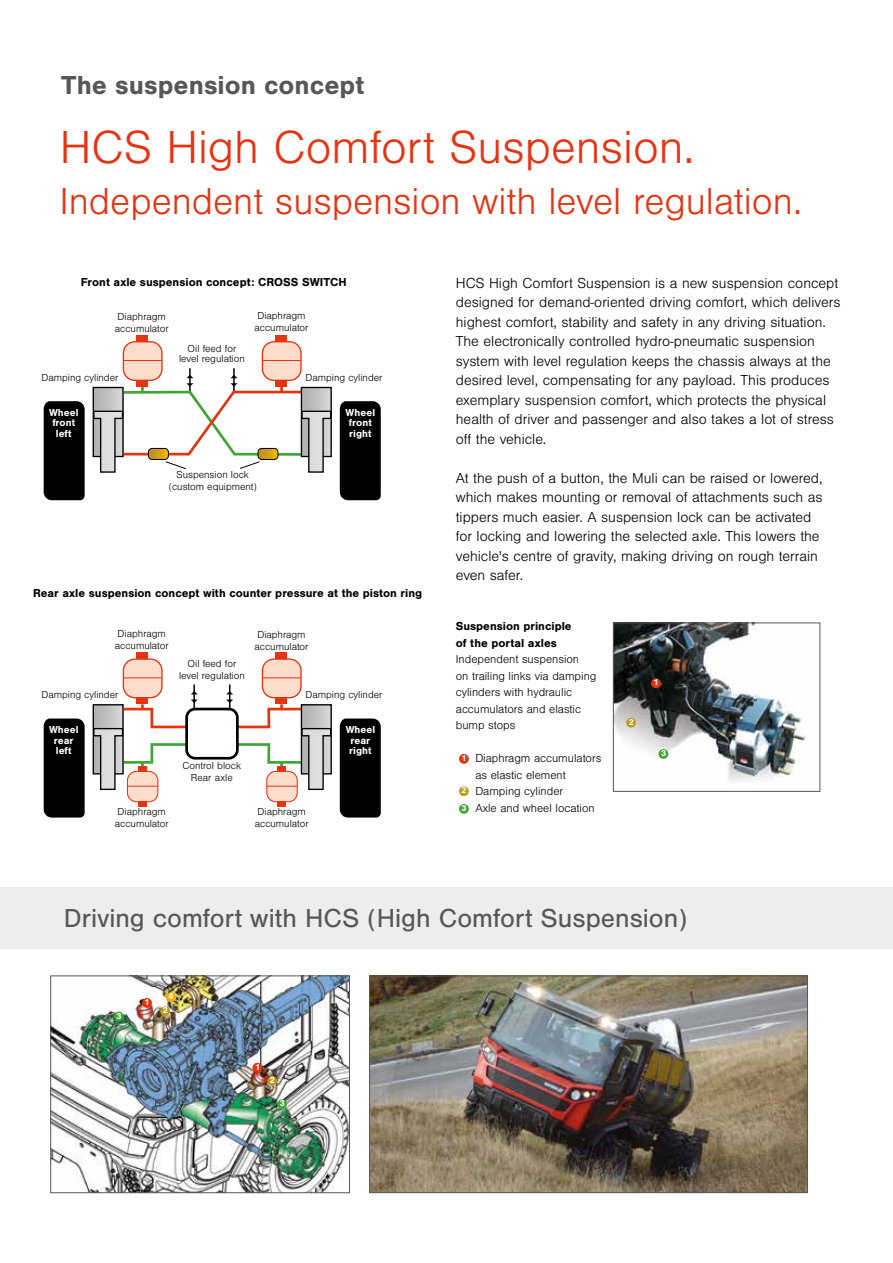
<style>
.page{position:relative;width:893px;height:1263px;background:#fff}
.page>*{position:absolute;margin:0;border:0;box-sizing:border-box;transform-origin:0 0}
.t1{font:300 48px "Nimbus San";color:#e63312}
.t2{font:300 39px "Nimbus San";color:#e63312}
.t3{font:27px "Nimbus San";color:#575756}
.t4{font:700 27px "Nimbus San";color:#575756}
.t5{font:300 15px/19.5px "Nimbus San";color:#000}
.t6{font:300 12px/16.5px "Nimbus San";color:#000}
.t7{font:700 12px/16.5px "Nimbus San";color:#000}
.t8{font:300 10.5px/12px "Nimbus San";color:#000}
.t9{font:700 10.5px/10.5px "Nimbus San";color:#fff;text-align:center}
.t10{font:700 9px "Nimbus San";color:#fff}
</style>
<div class="page">
<div style="left:0;top:887px;width:893px;height:61px;background:#eeeded"></div>
<div style="left:459px;top:804px;width:10px;height:10px;background:#3fa535;border-radius:50%"></div>
<div style="left:459px;top:754px;width:10px;height:10px;background:#e63312;border-radius:50%"></div>
<div style="left:459px;top:786px;width:10px;height:10px;background:#c09817;border-radius:50%"></div>
<img style="left:615px;top:625px;width:191px;height:157px">
<div style="left:613px;top:623px;width:207px;height:169px;border:1px solid #575756"></div>
<div style="left:658px;top:749px;width:10px;height:10px;background:#3fa535;border-radius:50%"></div>
<div style="left:626px;top:718px;width:10px;height:9px;background:#c09817;border-radius:50%"></div>
<div style="left:651px;top:678px;width:10px;height:10px;background:#e63312;border-radius:50%"></div>
<img style="left:371px;top:978px;width:435px;height:213px">
<div style="left:369px;top:976px;width:439px;height:217px;border:1px solid #575756"></div>
<img style="left:52px;top:978px;width:296px;height:213px">
<div style="left:50px;top:976px;width:300px;height:217px;border:1px solid #575756"></div>
<div style="left:114px;top:1011px;width:10px;height:10px;background:#3fa535;border-radius:50%"></div>
<div style="left:160px;top:1006px;width:10px;height:10px;background:#c09817;border-radius:50%"></div>
<div style="left:166px;top:992px;width:10px;height:10px;background:#f8a800;border-radius:50%"></div>
<div style="left:142px;top:998px;width:10px;height:10px;background:#e63312;border-radius:50%"></div>
<div style="left:252px;top:1063px;width:10px;height:9px;background:#e63312;border-radius:50%"></div>
<div style="left:267px;top:1076px;width:10px;height:10px;background:#c09817;border-radius:50%"></div>
<div style="left:277px;top:1099px;width:10px;height:10px;background:#3fa535;border-radius:50%"></div>
<hr style="left:189px;top:368px;width:2px;height:24px;background:#000">
<hr style="left:233px;top:368px;width:2px;height:24px;background:#000">
<div style="left:123px;top:342px;width:39px;height:38px;background:#fcddcc;border-radius:11px"></div>
<div style="left:123px;top:341px;width:40px;height:40px;border:1px solid #e63312;border-radius:11px"></div>
<div style="left:137px;top:335px;width:11px;height:7px;background:#e63312"></div>
<hr style="left:124px;top:360px;width:38px;height:1px;background:#e63312">
<div style="left:262px;top:342px;width:39px;height:38px;background:#fcddcc;border-radius:11px"></div>
<div style="left:262px;top:341px;width:40px;height:40px;border:1px solid #e63312;border-radius:11px"></div>
<div style="left:276px;top:335px;width:11px;height:7px;background:#e63312"></div>
<hr style="left:263px;top:360px;width:38px;height:1px;background:#e63312">
<div style="left:44px;top:401px;width:41px;height:99px;background:#000"></div>
<div style="left:340px;top:401px;width:41px;height:99px;background:#000"></div>
<svg style="left:93px;top:375px;width:239px;height:98px"></svg>
<div style="left:123px;top:659px;width:39px;height:39px;background:#fcddcc;border-radius:11px"></div>
<div style="left:123px;top:658px;width:40px;height:40px;border:1px solid #e63312;border-radius:11px"></div>
<div style="left:137px;top:652px;width:11px;height:7px;background:#e63312"></div>
<hr style="left:124px;top:677px;width:38px;height:1px;background:#e63312">
<div style="left:262px;top:659px;width:39px;height:39px;background:#fcddcc;border-radius:11px"></div>
<div style="left:262px;top:658px;width:40px;height:40px;border:1px solid #e63312;border-radius:11px"></div>
<div style="left:276px;top:652px;width:11px;height:7px;background:#e63312"></div>
<hr style="left:263px;top:677px;width:38px;height:1px;background:#e63312">
<div style="left:44px;top:718px;width:41px;height:99px;background:#000"></div>
<div style="left:340px;top:718px;width:41px;height:99px;background:#000"></div>
<svg style="left:93px;top:684px;width:239px;height:107px"></svg>
<div style="left:187px;top:709px;width:50px;height:49px;background:#fff;border-radius:9px"></div>
<div style="left:185px;top:708px;width:54px;height:51px;border:3px solid #000;border-radius:9px"></div>
<div style="left:127px;top:771px;width:31px;height:31px;background:#fcddcc;border-radius:9px"></div>
<div style="left:127px;top:771px;width:31px;height:31px;border:1px solid #e63312;border-radius:9px"></div>
<div style="left:138px;top:801px;width:9px;height:6px;background:#e63312"></div>
<div style="left:138px;top:766px;width:9px;height:5px;background:#e63312"></div>
<hr style="left:128px;top:786px;width:30px;height:1px;background:#e63312">
<div style="left:267px;top:771px;width:30px;height:31px;background:#fcddcc;border-radius:9px"></div>
<div style="left:266px;top:771px;width:32px;height:31px;border:1px solid #e63312;border-radius:9px"></div>
<div style="left:277px;top:801px;width:9px;height:6px;background:#e63312"></div>
<div style="left:277px;top:766px;width:9px;height:5px;background:#e63312"></div>
<hr style="left:267px;top:786px;width:30px;height:1px;background:#e63312">
<h3 class="t4" style="left:61px;top:70px;width:304px">The suspension concept</h3>
<h1 class="t1" style="left:60px;top:122px;width:636px">HCS High Comfort Suspension.</h1>
<h2 class="t2" style="left:60px;top:180px;width:744px">Independent suspension with level regulation.</h2>
<p class="t7" style="left:81px;top:273px;width:267px">Front axle suspension concept: CROSS SWITCH</p>
<p class="t8" style="left:115px;top:311px;width:55px">Diaphragm accumulator</p>
<p class="t8" style="left:255px;top:310px;width:55px">Diaphragm accumulator</p>
<p class="t8" style="left:41px;top:371px;width:78px">Damping cylinder</p>
<p class="t8" style="left:179px;top:343px;width:67px;line-height:10.5px;text-align:center">Oil feed for level regulation</p>
<p class="t8" style="left:305px;top:371px;width:78px">Damping cylinder</p>
<p class="t9" style="left:49px;top:407px;width:31px">Wheel front left</p>
<p class="t9" style="left:346px;top:407px;width:31px">Wheel front right</p>
<p class="t8" style="left:169px;top:469px;width:89px;text-align:center">Suspension lock (custom equipment)</p>
<p class="t7" style="left:33px;top:585px;width:391px">Rear axle suspension concept with counter pressure at the piston ring</p>
<p class="t8" style="left:115px;top:627px;width:55px">Diaphragm accumulator</p>
<p class="t8" style="left:254px;top:629px;width:55px">Diaphragm accumulator</p>
<p class="t8" style="left:41px;top:689px;width:78px">Damping cylinder</p>
<p class="t8" style="left:179px;top:658px;width:67px;text-align:center">Oil feed for level regulation</p>
<p class="t8" style="left:305px;top:689px;width:78px">Damping cylinder</p>
<p class="t9" style="left:49px;top:724px;width:31px">Wheel rear left</p>
<p class="t9" style="left:346px;top:724px;width:31px">Wheel rear right</p>
<p class="t8" style="left:182px;top:759px;width:60px;text-align:center">Control block<br>Rear axle</p>
<p class="t8" style="left:115px;top:806px;width:55px">Diaphragm accumulator</p>
<p class="t8" style="left:255px;top:806px;width:55px">Diaphragm accumulator</p>
<p class="t5" style="left:456px;top:273px;width:386px">HCS High Comfort Suspension is a new suspension concept designed for demand-oriented driving comfort, which delivers highest comfort, stability and safety in any driving situation.<br>The electronically controlled hydro-pneumatic suspension system with level regulation keeps the chassis always at the desired level, compensating for any payload. This produces exemplary suspension comfort, which protects the physical health of driver and passenger and also takes a lot of stress off the vehicle.</p>
<p class="t5" style="left:456px;top:468px;width:368px">At the push of a button, the Muli can be raised or lowered, which makes mounting or removal of attachments such as tippers much easier. A suspension lock can be activated for locking and lowering the selected axle. This lowers the vehicle's centre of gravity, making driving on rough terrain even safer.</p>
<p class="t7" style="left:456px;top:618px;width:117px">Suspension principle of the portal axles</p>
<p class="t6" style="left:456px;top:651px;width:142px">Independent suspension<br>on trailing links via damping cylinders with hydraulic accumulators and elastic bump stops</p>
<p class="t6" style="left:475px;top:750px;width:128px">Diaphragm accumulators as elastic element<br>Damping cylinder<br>Axle and wheel location</p>
<p class="t10" style="left:462px;top:753px;width:7px">1</p>
<p class="t10" style="left:462px;top:785px;width:7px">2</p>
<p class="t10" style="left:462px;top:803px;width:7px">3</p>
<p class="t10" style="left:629px;top:717px;width:7px">2</p>
<p class="t10" style="left:654px;top:677px;width:7px">1</p>
<p class="t10" style="left:661px;top:748px;width:7px">3</p>
<h3 class="t3" style="left:64px;top:903px;width:625px">Driving comfort with HCS (High Comfort Suspension)</h3>
<p class="t10" style="left:116px;top:1010px;width:7px">3</p>
<p class="t10" style="left:145px;top:997px;width:7px">1</p>
<p class="t10" style="left:168px;top:991px;width:7px">4</p>
<p class="t10" style="left:163px;top:1005px;width:7px">2</p>
<p class="t10" style="left:255px;top:1062px;width:7px">1</p>
<p class="t10" style="left:270px;top:1075px;width:7px">2</p>
<p class="t10" style="left:280px;top:1098px;width:7px">3</p>
</div>
